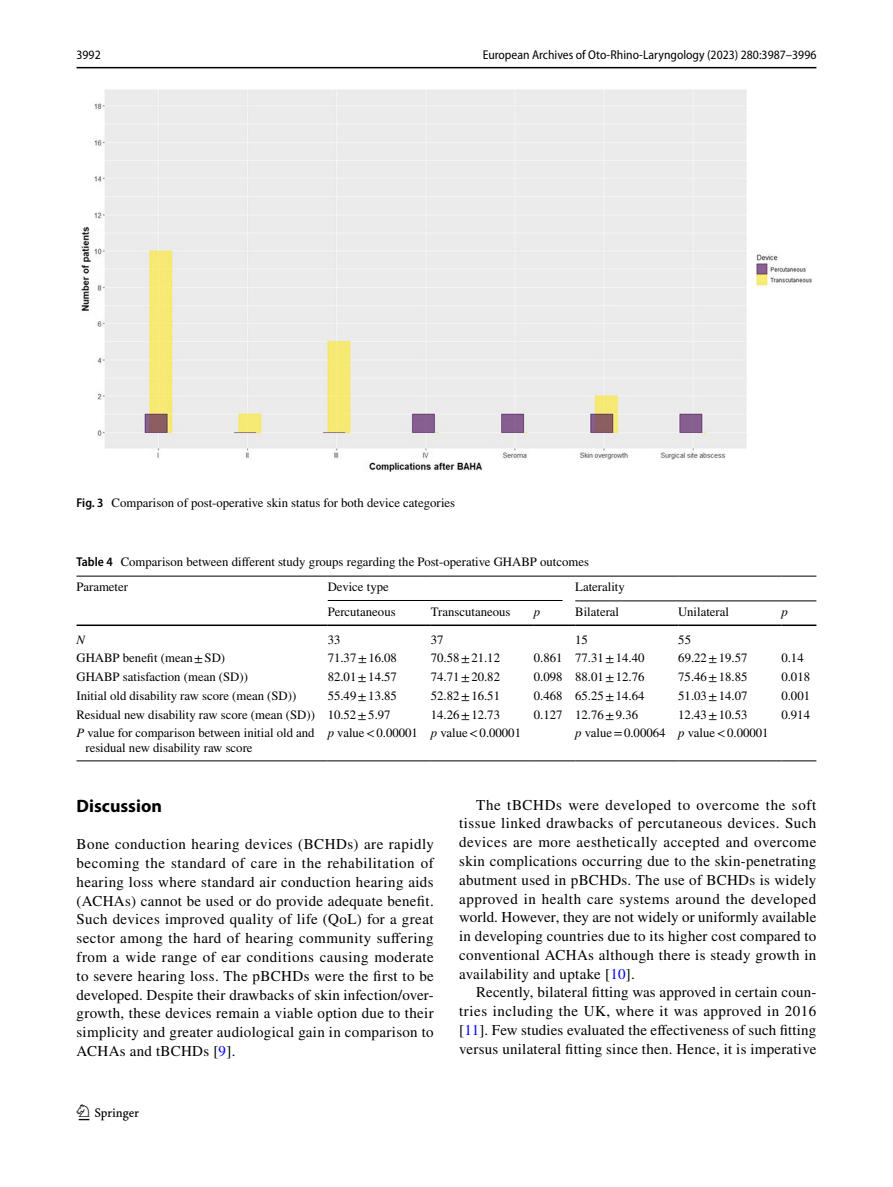
<style>
.page{position:relative;width:893px;height:1187px;background:#fff}
.page>*{position:absolute;margin:0;border:0;box-sizing:border-box;transform-origin:0 0}
.t1{font:22.5px "Springnew Regular 2";color:#000}
.t2{font:700 18px "Myriad Pro";color:#000}
.t3{font:15px/18.8px "STIX";letter-spacing:.02em;color:#000;text-align:justify}
.t4{font:12.75px/25.5px "STIX";color:#000}
.t5{font:semi-condensed 12.75px "Myriad Pro";color:#000}
.t6{font:italic 12.75px "STIX";color:#000}
.s1{font-family:"Myriad Pro";font-weight:600;font-stretch:semi-condensed}
.s2{font-style:italic}
.s3{color:#00f}
</style>
<div class="page">
<hr style="left:77px;top:67px;width:739px;height:1px;background:#000">
<img style="left:81px;top:89px;width:731px;height:382px">
<hr style="left:77px;top:575px;width:251px;height:1px;background:#000">
<hr style="left:77px;top:624px;width:251px;height:2px;background:#000">
<hr style="left:328px;top:575px;width:103px;height:1px;background:#000">
<hr style="left:431px;top:575px;width:103px;height:1px;background:#000">
<hr style="left:534px;top:575px;width:41px;height:1px;background:#000">
<hr style="left:575px;top:575px;width:103px;height:1px;background:#000">
<hr style="left:678px;top:575px;width:103px;height:1px;background:#000">
<hr style="left:781px;top:575px;width:35px;height:1px;background:#000">
<hr style="left:328px;top:624px;width:103px;height:2px;background:#000">
<hr style="left:431px;top:624px;width:103px;height:2px;background:#000">
<hr style="left:534px;top:624px;width:41px;height:2px;background:#000">
<hr style="left:575px;top:624px;width:103px;height:2px;background:#000">
<hr style="left:678px;top:624px;width:103px;height:2px;background:#000">
<hr style="left:781px;top:624px;width:35px;height:2px;background:#000">
<hr style="left:77px;top:760px;width:251px;height:1px;background:#000">
<hr style="left:328px;top:760px;width:103px;height:1px;background:#000">
<hr style="left:431px;top:760px;width:103px;height:1px;background:#000">
<hr style="left:534px;top:760px;width:41px;height:1px;background:#000">
<hr style="left:575px;top:760px;width:103px;height:1px;background:#000">
<hr style="left:678px;top:760px;width:103px;height:1px;background:#000">
<hr style="left:781px;top:760px;width:35px;height:1px;background:#000">
<hr style="left:328px;top:600px;width:235px;height:1px;background:#000">
<hr style="left:575px;top:600px;width:241px;height:1px;background:#000">
<p class="t5" style="left:77px;top:48px;width:26px">3992</p>
<p class="t5" style="left:483px;top:48px;width:335px">European Archives of Oto-Rhino-Laryngology (2023) 280:3987–3996</p>
<p class="t4" style="left:77px;top:490px;width:380px"><span class="s1">Fig. 3</span> Comparison of post-operative skin status for both device categories</p>
<p class="t4" style="left:77px;top:549px;width:514px"><span class="s1">Table 4</span> Comparison between different study groups regarding the Post-operative GHABP outcomes<br>Parameter</p>
<p class="t4" style="left:328px;top:575px;width:63px">Device type</p>
<p class="t4" style="left:575px;top:575px;width:51px">Laterality</p>
<p class="t4" style="left:328px;top:599px;width:69px">Percutaneous</p>
<p class="t4" style="left:431px;top:599px;width:81px">Transcutaneous</p>
<p class="t6" style="left:534px;top:602px;width:8px">p</p>
<p class="t4" style="left:575px;top:599px;width:45px">Bilateral</p>
<p class="t4" style="left:678px;top:599px;width:52px">Unilateral</p>
<p class="t6" style="left:781px;top:602px;width:8px">p</p>
<p class="t6" style="left:77px;top:630px;width:10px">N</p>
<p class="t4" style="left:328px;top:627px;width:14px">33</p>
<p class="t4" style="left:431px;top:627px;width:14px">37</p>
<p class="t4" style="left:575px;top:627px;width:14px">15</p>
<p class="t4" style="left:678px;top:627px;width:14px">55</p>
<p class="t4" style="left:77px;top:646px;width:150px">GHABP benefit (mean±SD)</p>
<p class="t4" style="left:328px;top:646px;width:71px">71.37±16.08</p>
<p class="t4" style="left:431px;top:646px;width:71px">70.58±21.12</p>
<p class="t4" style="left:534px;top:646px;width:112px">0.861 77.31±14.40</p>
<p class="t4" style="left:678px;top:646px;width:71px">69.22±19.57</p>
<p class="t4" style="left:781px;top:646px;width:24px">0.14</p>
<p class="t4" style="left:76px;top:665px;width:173px">GHABP satisfaction (mean (SD))</p>
<p class="t4" style="left:328px;top:665px;width:71px">82.01±14.57</p>
<p class="t4" style="left:431px;top:665px;width:71px">74.71±20.82</p>
<p class="t4" style="left:534px;top:665px;width:112px">0.098 88.01±12.76</p>
<p class="t4" style="left:678px;top:665px;width:71px">75.46±18.85</p>
<p class="t4" style="left:781px;top:665px;width:30px">0.018</p>
<p class="t4" style="left:76px;top:683px;width:221px">Initial old disability raw score (mean (SD))</p>
<p class="t4" style="left:328px;top:683px;width:71px">55.49±13.85</p>
<p class="t4" style="left:431px;top:683px;width:71px">52.82±16.51</p>
<p class="t4" style="left:534px;top:683px;width:112px">0.468 65.25±14.64</p>
<p class="t4" style="left:678px;top:683px;width:71px">51.03±14.07</p>
<p class="t4" style="left:781px;top:683px;width:30px">0.001</p>
<p class="t4" style="left:76px;top:702px;width:316px">Residual new disability raw score (mean (SD)) 10.52±5.97</p>
<p class="t4" style="left:431px;top:702px;width:71px">14.26±12.73</p>
<p class="t4" style="left:534px;top:702px;width:106px">0.127 12.76±9.36</p>
<p class="t4" style="left:678px;top:702px;width:71px">12.43±10.53</p>
<p class="t4" style="left:781px;top:702px;width:30px">0.914</p>
<p class="t4" style="left:85px;top:726px;width:231px;line-height:15px;text-indent:-9px"><span class="s2">P</span> value for comparison between initial old and residual new disability raw score</p>
<p class="t4" style="left:328px;top:721px;width:195px"><span class="s2">p</span> value&lt;0.00001 <span class="s2">p</span> value&lt;0.00001</p>
<p class="t4" style="left:575px;top:721px;width:195px"><span class="s2">p</span> value=0.00064 <span class="s2">p</span> value&lt;0.00001</p>
<p class="t2" style="left:77px;top:794px;width:87px">Discussion</p>
<p class="t3" style="left:77px;top:836px;width:359px">Bone conduction hearing devices (BCHDs) are rapidly becoming the standard of care in the rehabilitation of hearing loss where standard air conduction hearing aids (ACHAs) cannot be used or do provide adequate benefit.<br>Such devices improved quality of life (QoL) for a great sector among the hard of hearing community suffering from a wide range of ear conditions causing moderate to severe hearing loss. The pBCHDs were the first to be developed. Despite their drawbacks of skin infection/over&shy;growth, these devices remain a viable option due to their simplicity and greater audiological gain in comparison to ACHAs and tBCHDs [<span class="s3">9</span>].</p>
<h1 class="t1" style="left:79px;top:1104px;width:62px">1 3</h1>
<p class="t3" style="left:459px;top:796px;width:359px;text-indent:17px">The tBCHDs were developed to overcome the soft tissue linked drawbacks of percutaneous devices. Such devices are more aesthetically accepted and overcome skin complications occurring due to the skin-penetrating abutment used in pBCHDs. The use of BCHDs is widely approved in health care systems around the developed world. However, they are not widely or uniformly available in developing countries due to its higher cost compared to conventional ACHAs although there is steady growth in availability and uptake [<span class="s3">10</span>].</p>
<p class="t3" style="left:459px;top:983px;width:359px;text-indent:17px">Recently, bilateral fitting was approved in certain coun&shy;tries including the UK, where it was approved in 2016 [<span class="s3">11</span>]. Few studies evaluated the effectiveness of such fitting versus unilateral fitting since then. Hence, it is imperative</p>
</div>
